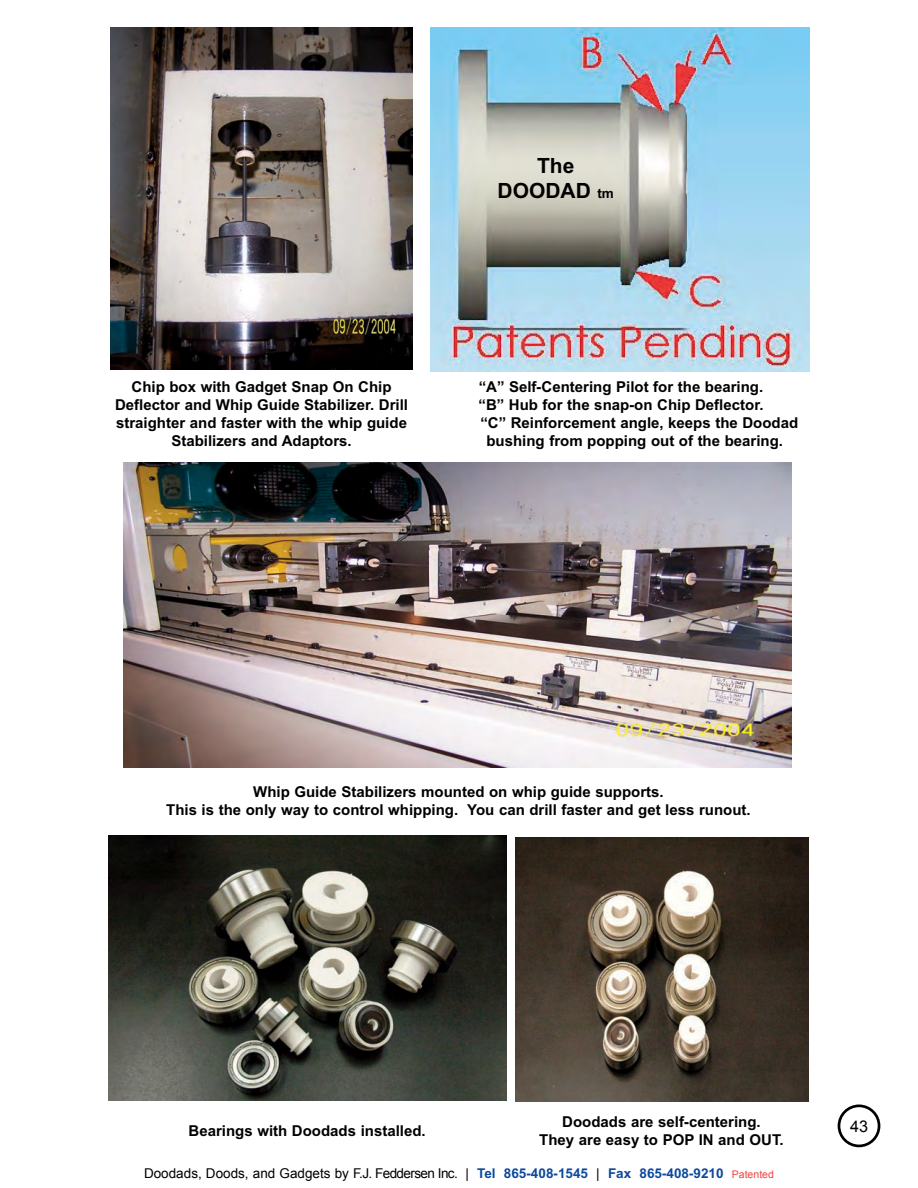
<style>
.page{position:relative;width:918px;height:1188px;background:#fff}
.page>*{position:absolute;margin:0;border:0;box-sizing:border-box;transform-origin:0 0}
.t1{font:700 21px/25.2px "Arial";color:#000;text-align:center}
.t2{font:18px "Arial";color:#000}
.t3{font:700 15px/18px "Arial";color:#000;text-align:center}
.t4{font:13.5px "Arial";color:#000}
.s1{font-size:13.5px}
.s2{font-weight:700;color:#0c499c}
.s3{font-size:10.5px;color:#ef413f}
.s4{font-size:16.2px}
</style>
<div class="page">
<div style="left:838px;top:1105px;width:42px;height:42px;border:3px solid #000;border-radius:50%"></div>
<img style="left:110px;top:27px;width:302px;height:342px">
<img style="left:124px;top:462px;width:667px;height:306px">
<img style="left:108px;top:836px;width:399px;height:264px">
<img style="left:515px;top:837px;width:293px;height:264px">
<img style="left:431px;top:27px;width:379px;height:344px">
<p class="t1" style="left:498px;top:154px;width:118px">The<br>DOODAD <span class="s1">tm</span></p>
<p class="t3" style="left:115px;top:378px;width:294px">Chip box with Gadget Snap On Chip Deflector and Whip Guide Stabilizer. Drill straighter and faster with the whip guide Stabilizers and Adaptors.</p>
<p class="t3" style="left:479px;top:378px;width:286px">“A” Self-Centering Pilot for the bearing.</p>
<p class="t3" style="left:479px;top:396px;width:287px">“B” Hub for the snap-on Chip Deflector.</p>
<p class="t3" style="left:480px;top:414px;width:319px">“C” Reinforcement angle, keeps the Doodad</p>
<p class="t3" style="left:486px;top:432px;width:298px">bushing from popping out of the bearing.</p>
<p class="t3" style="left:166px;top:783px;width:586px">Whip Guide Stabilizers mounted on whip guide supports.<br>This is the only way to control whipping. You can drill faster and get less runout.</p>
<p class="t3" style="left:189px;top:1122px;width:239px">Bearings with Doodads installed.</p>
<p class="t3" style="left:539px;top:1113px;width:246px">Doodads are self-centering.<br>They are easy to POP IN and OUT.</p>
<p class="t4" style="left:144px;top:1164px;width:631px">Doodads, Doods, and Gadgets by F.J. Feddersen Inc. | <span class="s2">Tel 865-408-1545</span> | <span class="s2">Fax 865-408-9210</span> <span class="s3">Patented</span></p>
<p class="t2" style="left:846px;top:1115px;width:24px">37<span class="s4">43</span></p>
</div>
